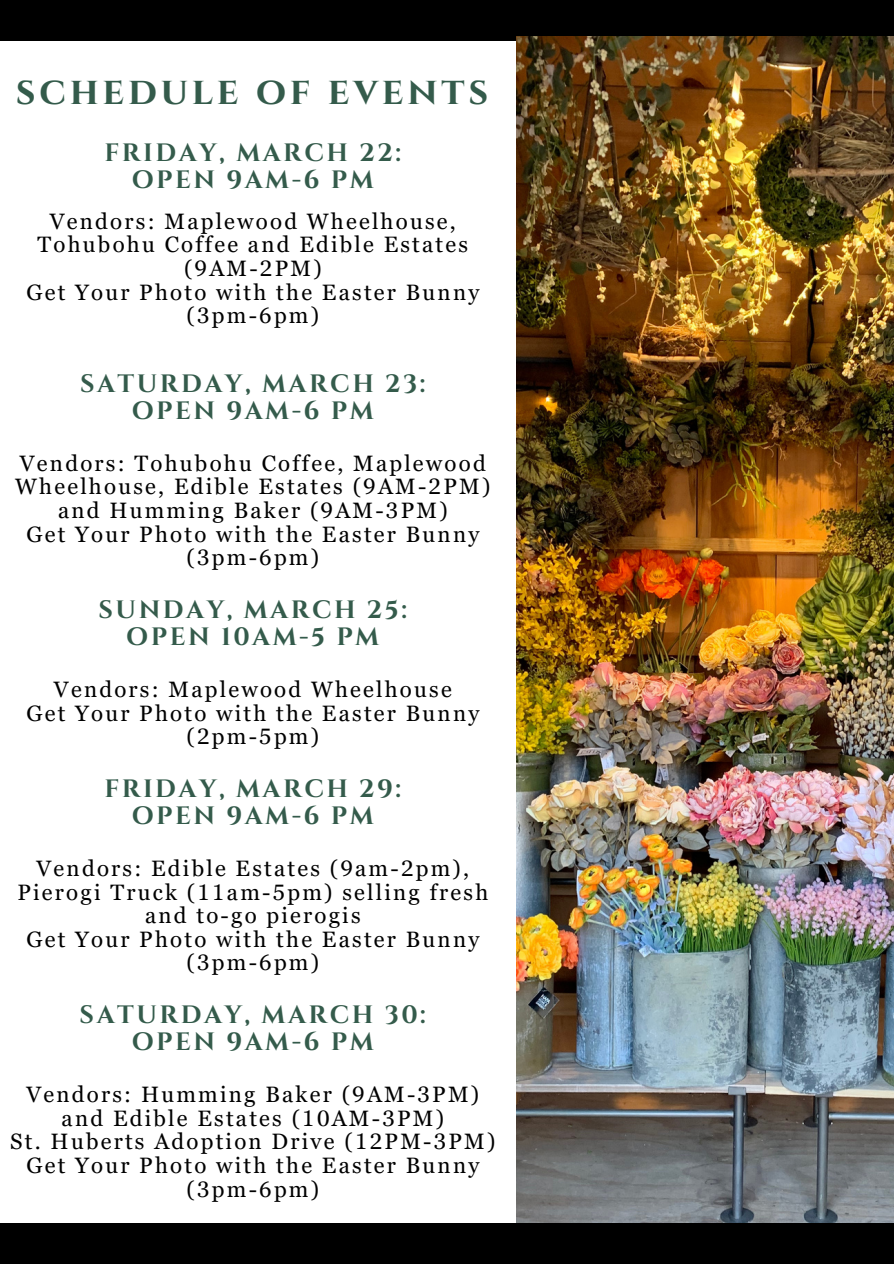
<style>
.page{position:relative;width:894px;height:1264px;background:#fff}
.page>*{position:absolute;margin:0;border:0;box-sizing:border-box;transform-origin:0 0}
.t1{font:700 38.55px "Cinzel";letter-spacing:.1em;color:#345b4b}
.t2{font:700 25.05px/27px "Cinzel";letter-spacing:.1em;color:#345b4b;text-align:center}
.t3{font:22.2px/23.7px "Georgia Pro";letter-spacing:.1em;color:#000;text-align:center}
</style>
<div class="page">
<div style="left:0;top:0;width:893px;height:41px;background:#000"></div>
<div style="left:0;top:1222px;width:893px;height:41px;background:#000"></div>
<img style="left:516px;top:37px;width:377px;height:1185px">
<h1 class="t1" style="left:16px;top:66px;width:473px">schedule of events</h1>
<h2 class="t2" style="left:104px;top:140px;width:298px">FRIDAY, MARCH 22:<br>OPEN 9AM-6 PM</h2>
<p class="t3" style="left:38px;top:209px;width:432px">Vendors: Maplewood Wheelhouse,<br>Tohubohu Coffee and Edible Estates (9AM-2PM)</p>
<p class="t3" style="left:26px;top:280px;width:454px">Get Your Photo with the Easter Bunny (3pm-6pm)</p>
<h2 class="t2" style="left:80px;top:371px;width:346px">SATURDAY, MARCH 23:<br>OPEN 9AM-6 PM</h2>
<p class="t3" style="left:15px;top:451px;width:476px">Vendors: Tohubohu Coffee, Maplewood<br>Wheelhouse, Edible Estates (9AM-2PM) and Humming Baker (9AM-3PM)</p>
<p class="t3" style="left:26px;top:522px;width:454px">Get Your Photo with the Easter Bunny (3pm-6pm)</p>
<h2 class="t2" style="left:99px;top:597px;width:309px">SUNDAY, MARCH 25:<br>OPEN 10AM-5 PM</h2>
<p class="t3" style="left:54px;top:677px;width:399px">Vendors: Maplewood Wheelhouse</p>
<p class="t3" style="left:26px;top:701px;width:454px">Get Your Photo with the Easter Bunny (2pm-5pm)</p>
<h2 class="t2" style="left:104px;top:776px;width:298px">FRIDAY, MARCH 29:<br>OPEN 9AM-6 PM</h2>
<p class="t3" style="left:17px;top:856px;width:472px">Vendors: Edible Estates (9am-2pm),<br>Pierogi Truck (11am-5pm) selling fresh and to-go pierogis</p>
<p class="t3" style="left:26px;top:927px;width:454px">Get Your Photo with the Easter Bunny (3pm-6pm)</p>
<h2 class="t2" style="left:80px;top:1002px;width:347px">SATURDAY, MARCH 30:<br>OPEN 9AM-6 PM</h2>
<p class="t3" style="left:26px;top:1082px;width:454px">Vendors: Humming Baker (9AM-3PM) and Edible Estates (10AM-3PM)</p>
<p class="t3" style="left:10px;top:1129px;width:486px">St. Huberts Adoption Drive (12PM-3PM)</p>
<p class="t3" style="left:26px;top:1153px;width:454px">Get Your Photo with the Easter Bunny (3pm-6pm)</p>
</div>
